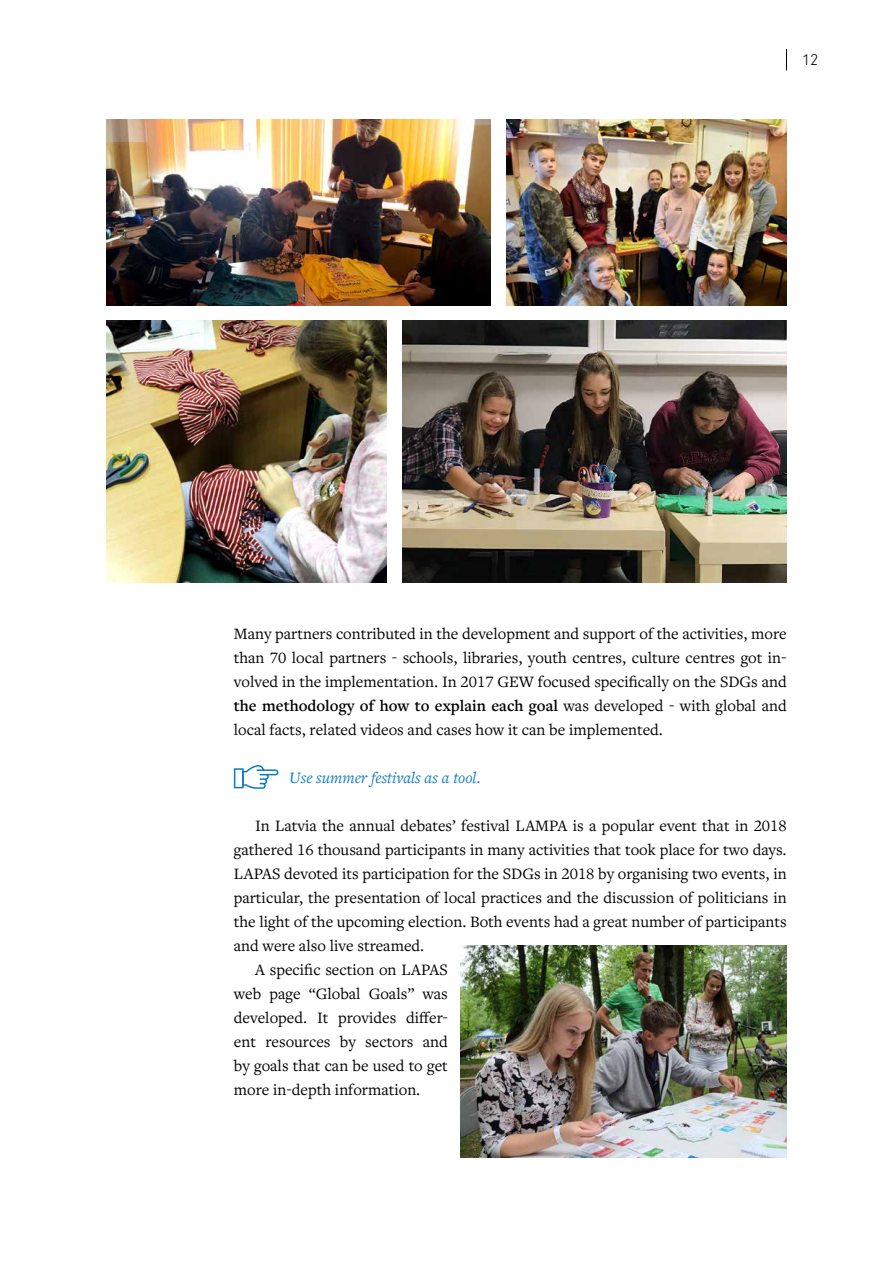
<style>
.page{position:relative;width:893px;height:1263px;background:#fff}
.page>*{position:absolute;margin:0;border:0;box-sizing:border-box;transform-origin:0 0}
.t1{font:16.5px/24px "Freight Text Pro";color:#000;text-align:justify}
.t2{font:italic 16.5px "Freight Text Pro";color:#0b7ac0}
.t3{font:300 16.5px "Neuzeit Gro";color:#000}
.s1{font-weight:600}
</style>
<div class="page">
<svg style="left:786px;top:49px;width:1px;height:21px"></svg>
<img style="left:106px;top:119px;width:384px;height:187px">
<img style="left:403px;top:321px;width:384px;height:262px">
<img style="left:506px;top:119px;width:280px;height:187px">
<img style="left:106px;top:321px;width:281px;height:262px">
<img style="left:461px;top:946px;width:326px;height:211px">
<svg style="left:234px;top:765px;width:44px;height:24px"></svg>
<p class="t3" style="left:802px;top:51px;width:18px">12</p>
<p class="t1" style="left:234px;top:621px;width:554px">Many partners contributed in the development and support of the activities, more than 70 local partners - schools, libraries, youth centres, culture centres got in&shy;volved in the implementation. In 2017 GEW focused specifically on the SDGs and <span class="s1">the methodology of how to explain each goal</span> was developed - with global and local facts, related videos and cases how it can be implemented.</p>
<p class="t2" style="left:289px;top:767px;width:193px">Use summer festivals as a tool.</p>
<p class="t1" style="left:255px;top:813px;width:533px">In Latvia the annual debates’ festival LAMPA is a popular event that in 2018</p>
<p class="t1" style="left:234px;top:837px;width:554px">gathered 16 thousand participants in many activities that took place for two days.</p>
<p class="t1" style="left:234px;top:861px;width:554px">LAPAS devoted its participation for the SDGs in 2018 by organising two events, in</p>
<p class="t1" style="left:234px;top:885px;width:554px">particular, the presentation of local practices and the discussion of politicians in</p>
<p class="t1" style="left:234px;top:909px;width:554px">the light of the upcoming election. Both events had a great number of participants</p>
<p class="t1" style="left:234px;top:933px;width:192px">and were also live streamed.</p>
<p class="t1" style="left:255px;top:957px;width:194px">A specific section on LAPAS</p>
<p class="t1" style="left:234px;top:981px;width:216px">web page “Global Goals” was</p>
<p class="t1" style="left:234px;top:1005px;width:216px">developed. It provides differ-</p>
<p class="t1" style="left:234px;top:1029px;width:216px">ent resources by sectors and</p>
<p class="t1" style="left:234px;top:1053px;width:215px">by goals that can be used to get</p>
<p class="t1" style="left:234px;top:1077px;width:188px">more in-depth information.</p>
</div>
